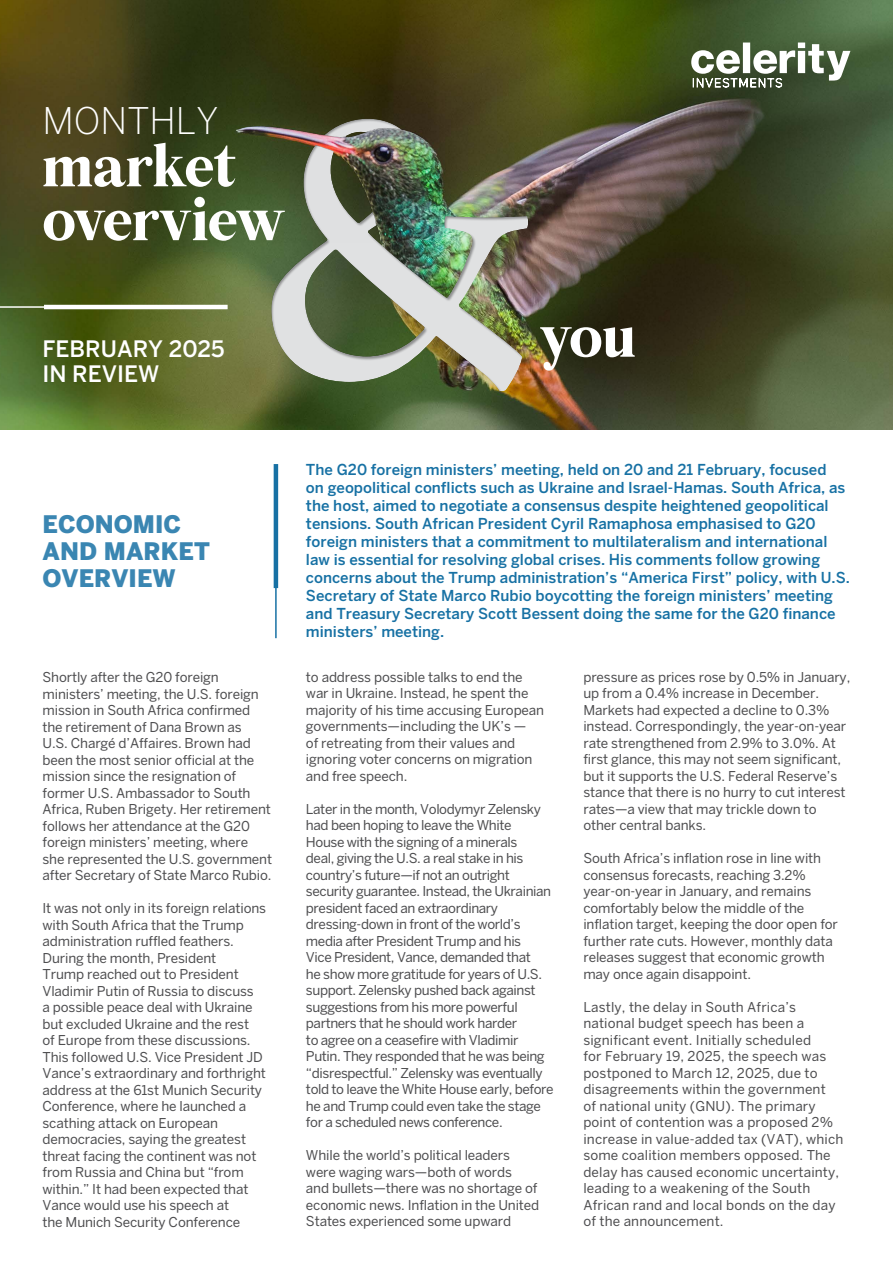
<style>
.page{position:relative;width:893px;height:1263px;background:#fff}
.page>*{position:absolute;margin:0;border:0;box-sizing:border-box;transform-origin:0 0}
.t1{font:52.5px/53.8px "Bohemian Soul";letter-spacing:-.01em;color:#fff}
.t2{font:300 36.45px "Benton Sans";color:#fff}
.t3{font:900 24px/27px "Benton Sans";color:#3a86b2}
.t4{font:500 22.5px/25.5px "Benton Sans";color:#fff}
.t5{font:500 15px/18px "Benton Sans";color:#1771a4}
.t6{font:13.5px/16.5px "Benton Sans";letter-spacing:-.01em;color:#4d4d4f}
.t7{font:13.5px/16.5px "Benton Sans";letter-spacing:-.03em;color:#4d4d4f}
.t8{font:13.5px/16.5px "Benton Sans";letter-spacing:.01em;color:#4d4d4f}
</style>
<div class="page">
<img style="left:334px;top:0;width:559px;height:429px">
<svg style="left:0;top:0;width:334px;height:429px;background:#4c5420"></svg>
<hr style="left:0;top:310px;width:216px;height:1px;background:#fff">
<svg style="left:44px;top:309px;width:184px;height:4px"></svg>
<img style="left:247px;top:89px;width:574px;height:288px">
<hr style="left:275px;top:465px;width:2px;height:173px;background:#1771a4">
<hr style="left:274px;top:464px;width:4px;height:124px;background:#1771a4">
<svg style="left:691px;top:43px;width:159px;height:47px"></svg>
<div style="left:269px;top:117px;width:261px;height:274px;background:#000;opacity:.37"></div>
<img style="left:213px;top:0;width:223px;height:243px">
<hr style="left:0;top:306px;width:216px;height:2px;background:#fff">
<hr style="left:44px;top:305px;width:184px;height:4px;background:#fff">
<h1 class="t1" style="left:43px;top:105px;width:244px">market overview</h1>
<h2 class="t2" style="left:43px;top:100px;width:177px">MONTHLY</h2>
<h1 class="t1" style="left:43px;top:141px;width:244px">market overview</h1>
<h3 class="t4" style="left:43px;top:335px;width:184px">FEBRUARY 2025</h3>
<h3 class="t4" style="left:43px;top:339px;width:184px">FEBRUARY 2025<br>IN REVIEW</h3>
<h3 class="t4" style="left:43px;top:361px;width:118px">IN REVIEW</h3>
<h3 class="t3" style="left:43px;top:511px;width:169px">ECONOMIC<br>AND MARKET<br>OVERVIEW</h3>
<p class="t6" style="left:43px;top:669px;width:231px">Shortly after the G20 foreign ministers’ meeting, the U.S. foreign mission in South Africa confirmed the retirement of Dana Brown as<br>U.S. Chargé d’Affaires. Brown had been the most senior official at the mission since the resignation of former U.S. Ambassador to South Africa, Ruben Brigety. Her retirement follows her attendance at the G20 foreign ministers’ meeting, where she represented the U.S. government after Secretary of State Marco Rubio.</p>
<p class="t6" style="left:43px;top:900px;width:225px">It was not only in its foreign relations with South Africa that the Trump administration ruffled feathers.<br>During the month, President<br>Trump reached out to President Vladimir Putin of Russia to discuss<br>a possible peace deal with Ukraine but excluded Ukraine and the rest<br>of Europe from these discussions.<br>This followed U.S. Vice President JD Vance’s extraordinary and forthright address at the 61st Munich Security Conference, where he launched a scathing attack on European democracies, saying the greatest threat facing the continent was not from Russia and China but “from within.” It had been expected that Vance would use his speech at<br>the Munich Security Conference</p>
<h1 class="t1" style="left:540px;top:312px;width:97px">you</h1>
<p class="t5" style="left:306px;top:460px;width:545px">The G20 foreign ministers’ meeting, held on 20 and 21 February, focused<br>on geopolitical conflicts such as Ukraine and Israel-Hamas. South Africa, as the host, aimed to negotiate a consensus despite heightened geopolitical tensions. South African President Cyril Ramaphosa emphasised to G20 foreign ministers that a commitment to multilateralism and international law is essential for resolving global crises. His comments follow growing concerns about the Trump administration’s “America First” policy, with U.S.<br>Secretary of State Marco Rubio boycotting the foreign ministers’ meeting and Treasury Secretary Scott Bessent doing the same for the G20 finance ministers’ meeting.</p>
<p class="t6" style="left:306px;top:668px;width:240px">to address possible talks to end the war in Ukraine. Instead, he spent the majority of his time accusing European governments—including the UK’s —<br>of retreating from their values and ignoring voter concerns on migration and free speech.</p>
<p class="t7" style="left:306px;top:800px;width:249px">Later in the month, Volodymyr Zelensky had been hoping to leave the White<br>House with the signing of a minerals<br>deal, giving the U.S. a real stake in his country’s future—if not an outright security guarantee. Instead, the Ukrainian president faced an extraordinary dressing-down in front of the world’s media after President Trump and his<br>Vice President, Vance, demanded that<br>he show more gratitude for years of U.S. support. Zelensky pushed back against suggestions from his more powerful partners that he should work harder<br>to agree on a ceasefire with Vladimir Putin. They responded that he was being “disrespectful.” Zelensky was eventually told to leave the White House early, before he and Trump could even take the stage for a scheduled news conference.</p>
<p class="t6" style="left:306px;top:1147px;width:235px">While the world’s political leaders were waging wars—both of words<br>and bullets—there was no shortage of economic news. Inflation in the United States experienced some upward</p>
<p class="t6" style="left:583px;top:668px;width:268px">pressure as prices rose by 0.5% in January, up from a 0.4% increase in December.<br>Markets had expected a decline to 0.3% instead. Correspondingly, the year-on-year rate strengthened from 2.9% to 3.0%. At first glance, this may not seem significant, but it supports the U.S. Federal Reserve’s stance that there is no hurry to cut interest rates—a view that may trickle down to other central banks.</p>
<p class="t6" style="left:583px;top:850px;width:256px">South Africa’s inflation rose in line with consensus forecasts, reaching 3.2% year-on-year in January, and remains comfortably below the middle of the inflation target, keeping the door open for further rate cuts. However, monthly data releases suggest that economic growth may once again disappoint.</p>
<p class="t8" style="left:583px;top:998px;width:261px">Lastly, the delay in South Africa’s national budget speech has been a significant event. Initially scheduled<br>for February 19, 2025, the speech was postponed to March 12, 2025, due to disagreements within the government<br>of national unity (GNU). The primary point of contention was a proposed 2% increase in value-added tax (VAT), which some coalition members opposed. The delay has caused economic uncertainty, leading to a weakening of the South African rand and local bonds on the day of the announcement.</p>
</div>
